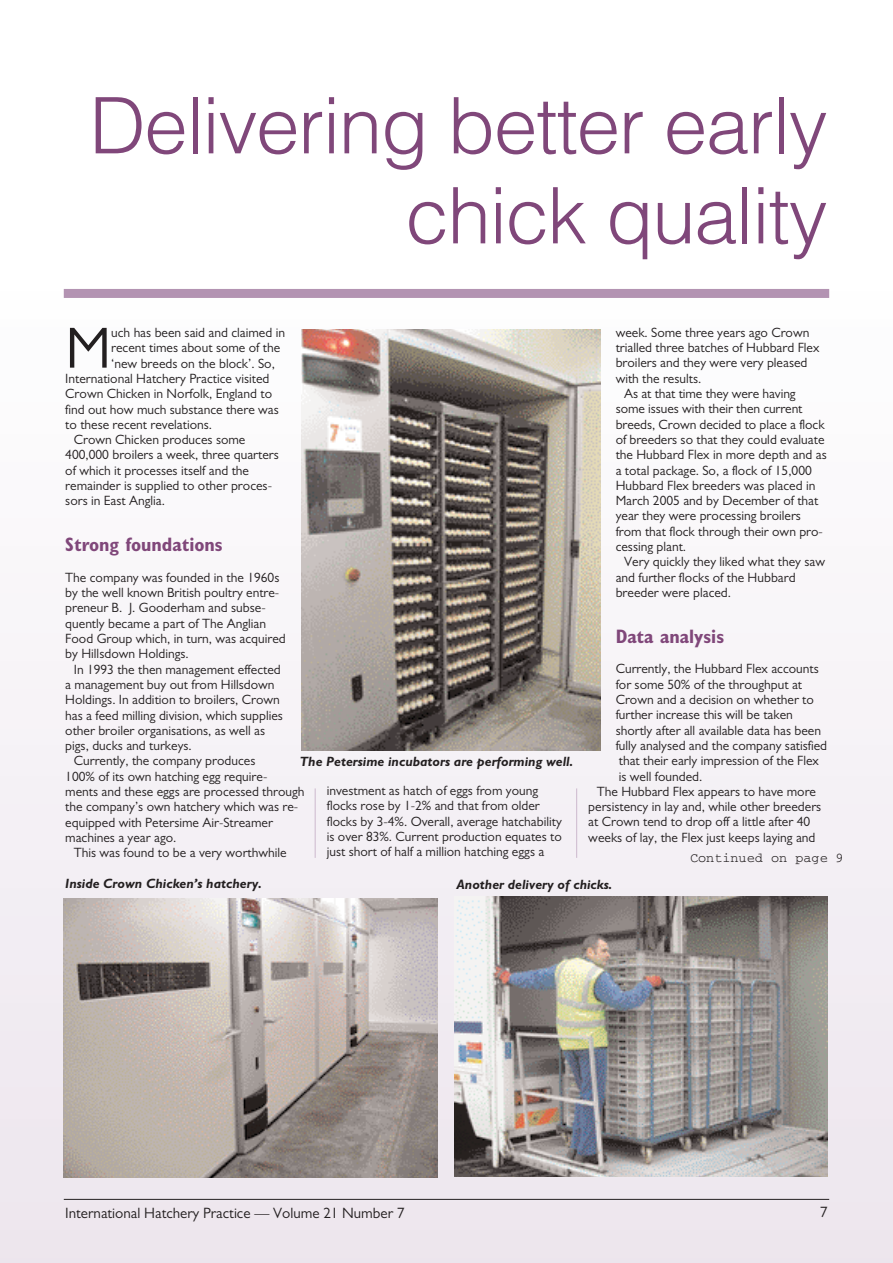
<style>
.page{position:relative;width:893px;height:1263px;background:#fff}
.page>*{position:absolute;margin:0;border:0;box-sizing:border-box;transform-origin:0 0}
.t1{font:300 78px/90px "Helvetica";letter-spacing:-.015em;color:#80477a;text-align:right}
.t2{font:58.35px "Gill Sans";color:#231f20}
.t3{font:700 condensed 19.5px "Gill Sans";color:#80477a}
.t4{font:15px "Gill Sans";color:#231f20}
.t5{font:13.5px/15.3px "Gill Sans";color:#231f20}
.t6{font:italic 700 13.5px "Gill Sans";color:#231f20}
.t7{font:13.5px "Courier";color:#231f20}
</style>
<div class="page">
<div style="left:0;top:268px;width:893px;height:995px;background:#f7f3f7"></div>
<hr style="left:64px;top:1199px;width:765px;height:1px;background:#231f20">
<div style="left:64px;top:289px;width:765px;height:9px;background:#b393b2"></div>
<hr style="left:315px;top:788px;width:1px;height:70px;background:#ccb8cd">
<hr style="left:576px;top:788px;width:1px;height:70px;background:#ccb8cd">
<img style="left:64px;top:898px;width:373px;height:280px">
<img style="left:302px;top:330px;width:299px;height:421px">
<img style="left:454px;top:897px;width:374px;height:279px">
<h1 class="t1" style="left:89px;top:81px;width:740px">Delivering better early chick quality</h1>
<h2 class="t2" style="left:65px;top:328px;width:48px">M</h2>
<p class="t5" style="left:111px;top:326px;width:175px">uch has been said and claimed in</p>
<p class="t5" style="left:111px;top:342px;width:171px">recent times about some of the</p>
<p class="t5" style="left:111px;top:357px;width:165px">‘new breeds on the block’. So,</p>
<p class="t5" style="left:65px;top:372px;width:206px">International Hatchery Practice visited</p>
<p class="t5" style="left:65px;top:387px;width:208px">Crown Chicken in Norfolk, England to</p>
<p class="t5" style="left:65px;top:403px;width:215px">find out how much substance there was</p>
<p class="t5" style="left:65px;top:418px;width:148px">to these recent revelations.</p>
<p class="t5" style="left:74px;top:433px;width:173px">Crown Chicken produces some</p>
<p class="t5" style="left:65px;top:449px;width:215px">400,000 broilers a week, three quarters</p>
<p class="t5" style="left:65px;top:464px;width:185px">of which it processes itself and the</p>
<p class="t5" style="left:65px;top:479px;width:208px">remainder is supplied to other proces-</p>
<p class="t5" style="left:65px;top:495px;width:101px">sors in East Anglia.</p>
<h3 class="t3" style="left:65px;top:537px;width:159px">Strong foundations</h3>
<p class="t5" style="left:65px;top:571px;width:222px">The company was founded in the 1960s by the well known British poultry entre&shy;preneur B. J. Gooderham and subse&shy;quently became a part of The Anglian Food Group which, in turn, was acquired by Hillsdown Holdings.</p>
<p class="t5" style="left:74px;top:663px;width:208px">In 1993 the then management effected</p>
<p class="t5" style="left:65px;top:678px;width:211px">a management buy out from Hillsdown</p>
<p class="t5" style="left:65px;top:693px;width:216px">Holdings. In addition to broilers, Crown</p>
<p class="t5" style="left:65px;top:709px;width:219px">has a feed milling division, which supplies</p>
<p class="t5" style="left:65px;top:724px;width:201px">other broiler organisations, as well as</p>
<p class="t5" style="left:65px;top:739px;width:128px">pigs, ducks and turkeys.</p>
<p class="t5" style="left:74px;top:755px;width:183px">Currently, the company produces</p>
<p class="t5" style="left:65px;top:770px;width:204px">100% of its own hatching egg require-</p>
<p class="t5" style="left:65px;top:785px;width:241px">ments and these eggs are processed through</p>
<p class="t5" style="left:65px;top:801px;width:235px">the company’s own hatchery which was re-</p>
<p class="t5" style="left:65px;top:816px;width:209px">equipped with Petersime Air-Streamer</p>
<p class="t5" style="left:65px;top:831px;width:113px">machines a year ago.</p>
<p class="t5" style="left:74px;top:846px;width:214px">This was found to be a very worthwhile</p>
<p class="t6" style="left:300px;top:756px;width:275px">The Petersime incubators are performing well.</p>
<p class="t5" style="left:327px;top:784px;width:237px">investment as hatch of eggs from young flocks rose by 1-2% and that from older flocks by 3-4%. Overall, average hatchability is over 83%. Current production equates to just short of half a million hatching eggs a</p>
<p class="t5" style="left:616px;top:326px;width:195px">week. Some three years ago Crown</p>
<p class="t5" style="left:616px;top:341px;width:205px">trialled three batches of Hubbard Flex</p>
<p class="t5" style="left:616px;top:357px;width:193px">broilers and they were very pleased</p>
<p class="t5" style="left:616px;top:372px;width:87px">with the results.</p>
<p class="t5" style="left:624px;top:387px;width:173px">As at that time they were having</p>
<p class="t5" style="left:616px;top:403px;width:188px">some issues with their then current</p>
<p class="t5" style="left:616px;top:418px;width:210px">breeds, Crown decided to place a flock</p>
<p class="t5" style="left:616px;top:433px;width:210px">of breeders so that they could evaluate</p>
<p class="t5" style="left:616px;top:448px;width:213px">the Hubbard Flex in more depth and as</p>
<p class="t5" style="left:616px;top:464px;width:198px">a total package. So, a flock of 15,000</p>
<p class="t5" style="left:616px;top:479px;width:201px">Hubbard Flex breeders was placed in</p>
<p class="t5" style="left:616px;top:494px;width:204px">March 2005 and by December of that</p>
<p class="t5" style="left:616px;top:510px;width:187px">year they were processing broilers</p>
<p class="t5" style="left:616px;top:525px;width:209px">from that flock through their own pro-</p>
<p class="t5" style="left:616px;top:540px;width:72px">cessing plant.</p>
<p class="t5" style="left:624px;top:556px;width:202px">Very quickly they liked what they saw</p>
<p class="t5" style="left:616px;top:571px;width:182px">and further flocks of the Hubbard</p>
<p class="t5" style="left:616px;top:586px;width:117px">breeder were placed.</p>
<h3 class="t3" style="left:616px;top:629px;width:110px">Data analysis</h3>
<p class="t5" style="left:616px;top:663px;width:205px">Currently, the Hubbard Flex accounts</p>
<p class="t5" style="left:616px;top:678px;width:188px">for some 50% of the throughput at</p>
<p class="t5" style="left:616px;top:693px;width:200px">Crown and a decision on whether to</p>
<p class="t5" style="left:616px;top:709px;width:179px">further increase this will be taken</p>
<p class="t5" style="left:616px;top:724px;width:207px">shortly after all available data has been</p>
<p class="t5" style="left:616px;top:739px;width:213px">fully analysed and the company satisfied</p>
<p class="t5" style="left:619px;top:754px;width:202px">that their early impression of the Flex</p>
<p class="t5" style="left:619px;top:770px;width:85px">is well founded.</p>
<p class="t5" style="left:597px;top:785px;width:221px">The Hubbard Flex appears to have more</p>
<p class="t5" style="left:588px;top:800px;width:234px">persistency in lay and, while other breeders</p>
<p class="t5" style="left:588px;top:816px;width:223px">at Crown tend to drop off a little after 40</p>
<p class="t5" style="left:588px;top:831px;width:229px">weeks of lay, the Flex just keeps laying and</p>
<p class="t7" style="left:690px;top:854px;width:155px">Continued on page 9</p>
<p class="t6" style="left:65px;top:879px;width:198px">Inside Crown Chicken’s hatchery.</p>
<p class="t6" style="left:456px;top:879px;width:157px">Another delivery of chicks.</p>
<p class="t4" style="left:65px;top:1208px;width:341px">International Hatchery Practice — Volume 21 Number 7</p>
<p class="t4" style="left:820px;top:1206px;width:9px">7</p>
</div>
